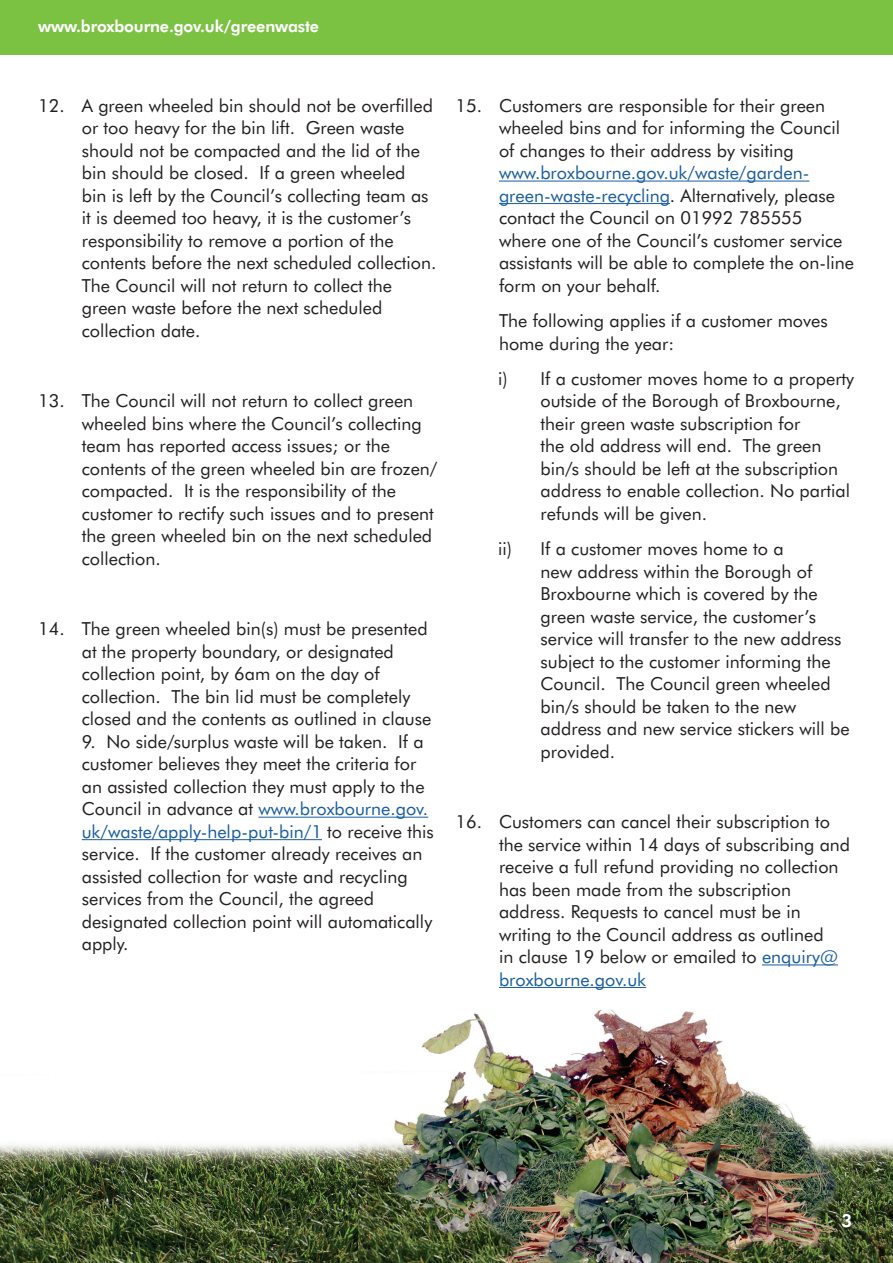
<style>
.page{position:relative;width:893px;height:1263px;background:#fff}
.page>*{position:absolute;margin:0;border:0;box-sizing:border-box;transform-origin:0 0}
.t1{font:18px/22.5px "Futura BT";color:#231f20}
.t2{font:700 18px "Futura BT";color:#fff}
.t3{font:700 16.5px "Futura BT";letter-spacing:-.01em;color:#fff}
.s1{color:#175d9e}
</style>
<div class="page">
<div style="left:0;top:0;width:893px;height:54px;background:#7bc142"></div>
<img style="left:0;top:1144px;width:358px;height:119px">
<img style="left:358px;top:986px;width:535px;height:277px">
<hr style="left:499px;top:181px;width:310px;height:1px;background:#175d9e">
<hr style="left:499px;top:203px;width:171px;height:1px;background:#175d9e">
<hr style="left:762px;top:964px;width:76px;height:1px;background:#175d9e">
<hr style="left:499px;top:987px;width:147px;height:1px;background:#175d9e">
<hr style="left:258px;top:817px;width:170px;height:1px;background:#175d9e">
<hr style="left:82px;top:839px;width:240px;height:1px;background:#175d9e">
<p class="t3" style="left:38px;top:14px;width:282px">www.broxbourne.gov.uk/greenwaste</p>
<p class="t1" style="left:82px;top:93px;width:356px;text-indent:-43px">12. A green wheeled bin should not be overfilled or too heavy for the bin lift. Green waste should not be compacted and the lid of the bin should be closed. If a green wheeled<br>bin is left by the Council’s collecting team as it is deemed too heavy, it is the customer’s responsibility to remove a portion of the contents before the next scheduled collection.<br>The Council will not return to collect the green waste before the next scheduled collection date.</p>
<p class="t1" style="left:82px;top:389px;width:357px;text-indent:-43px">13. The Council will not return to collect green wheeled bins where the Council’s collecting team has reported access issues; or the contents of the green wheeled bin are frozen/ compacted. It is the responsibility of the customer to rectify such issues and to present the green wheeled bin on the next scheduled collection.</p>
<p class="t1" style="left:82px;top:617px;width:351px;text-indent:-43px">14. The green wheeled bin(s) must be presented at the property boundary, or designated collection point, by 6am on the day of collection. The bin lid must be completely closed and the contents as outlined in clause</p>
<p class="t1" style="left:82px;top:729px;width:354px">9. No side/surplus waste will be taken. If a customer believes they meet the criteria for an assisted collection they must apply to the Council in advance at <span class="s1">www.broxbourne.gov. uk/waste/apply-help-put-bin/1</span> to receive this service. If the customer already receives an assisted collection for waste and recycling services from the Council, the agreed designated collection point will automatically apply.</p>
<p class="t1" style="left:499px;top:93px;width:356px;text-indent:-44px">15. Customers are responsible for their green wheeled bins and for informing the Council of changes to their address by visiting <span class="s1">www.broxbourne.gov.uk/waste/garden&shy;green-waste-recycling</span>. Alternatively, please contact the Council on 01992 785555 where one of the Council’s customer service assistants will be able to complete the on-line form on your behalf.</p>
<p class="t1" style="left:499px;top:309px;width:330px">The following applies if a customer moves home during the year:</p>
<p class="t1" style="left:540px;top:366px;width:315px;text-indent:-43px">i) If a customer moves home to a property outside of the Borough of Broxbourne, their green waste subscription for<br>the old address will end. The green bin/s should be left at the subscription address to enable collection. No partial refunds will be given.</p>
<p class="t1" style="left:540px;top:537px;width:311px;text-indent:-43px">ii) If a customer moves home to a<br>new address within the Borough of<br>Broxbourne which is covered by the green waste service, the customer’s service will transfer to the new address subject to the customer informing the<br>Council. The Council green wheeled bin/s should be taken to the new address and new service stickers will be provided.</p>
<p class="t1" style="left:499px;top:810px;width:353px;text-indent:-44px">16. Customers can cancel their subscription to the service within 14 days of subscribing and receive a full refund providing no collection has been made from the subscription address. Requests to cancel must be in writing to the Council address as outlined<br>in clause 19 below or emailed to <span class="s1">enquiry@ broxbourne.gov.uk</span></p>
<p class="t2" style="left:841px;top:1207px;width:13px">3</p>
</div>
